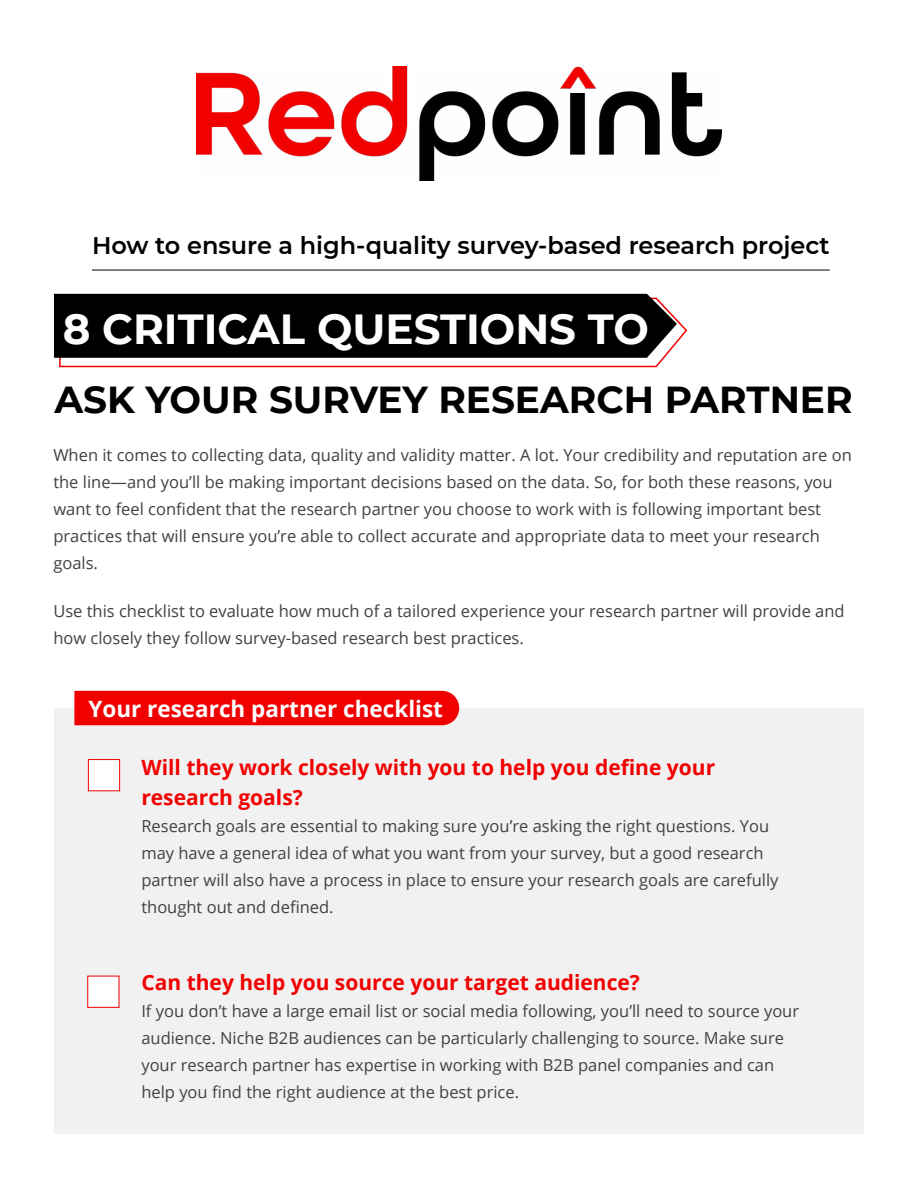
<style>
.page{position:relative;width:918px;height:1188px;background:#fff}
.page>*{position:absolute;margin:0;border:0;box-sizing:border-box;transform-origin:0 0}
.t1{font:700 42px "Montserrat";color:#fff}
.t2{font:700 37.5px "Montserrat";color:#000}
.t3{font:600 24px "Montserrat";color:#000}
.t4{font:700 22.5px "Open Sans";color:#fff}
.t5{font:700 21px/30px "Open Sans";color:#f10000}
.t6{font:16.5px/27px "Open Sans";color:#414042}
</style>
<div class="page">
<svg style="left:59px;top:319px;width:629px;height:49px"></svg>
<div style="left:54px;top:708px;width:810px;height:426px;background:#f1f1f2"></div>
<hr style="left:92px;top:270px;width:738px;height:1px;background:#000">
<div style="left:54px;top:294px;width:623px;height:64px;background:#000"></div>
<div style="left:74px;top:691px;width:385px;height:34px;background:#f10000"></div>
<div style="left:88px;top:759px;width:32px;height:32px;background:#fff;border:1px solid #f10000"></div>
<div style="left:87px;top:976px;width:32px;height:32px;background:#fff"></div>
<img style="left:197px;top:67px;width:525px;height:114px">
<h3 class="t3" style="left:92px;top:229px;width:739px">How to ensure a high-quality survey-based research project</h3>
<h1 class="t1" style="left:63px;top:299px;width:588px">8 CRITICAL QUESTIONS TO</h1>
<h2 class="t2" style="left:54px;top:372px;width:800px">ASK YOUR SURVEY RESEARCH PARTNER</h2>
<p class="t6" style="left:53px;top:441px;width:800px">When it comes to collecting data, quality and validity matter. A lot. Your credibility and reputation are on the line—and you’ll be making important decisions based on the data. So, for both these reasons, you want to feel confident that the research partner you choose to work with is following important best practices that will ensure you’re able to collect accurate and appropriate data to meet your research goals.</p>
<p class="t6" style="left:53px;top:597px;width:793px">Use this checklist to evaluate how much of a tailored experience your research partner will provide and how closely they follow survey-based research best practices.</p>
<h3 class="t4" style="left:88px;top:693px;width:356px">Your research partner checklist</h3>
<p class="t5" style="left:141px;top:752px;width:575px">Will they work closely with you to help you define your research goals?</p>
<p class="t6" style="left:141px;top:812px;width:639px">Research goals are essential to making sure you’re asking the right questions. You may have a general idea of what you want from your survey, but a good research partner will also have a process in place to ensure your research goals are carefully thought out and defined.</p>
<p class="t5" style="left:141px;top:967px;width:500px">Can they help you source your target audience?</p>
<p class="t6" style="left:141px;top:997px;width:659px">If you don’t have a large email list or social media following, you’ll need to source your audience. Niche B2B audiences can be particularly challenging to source. Make sure your research partner has expertise in working with B2B panel companies and can help you find the right audience at the best price.</p>
</div>
